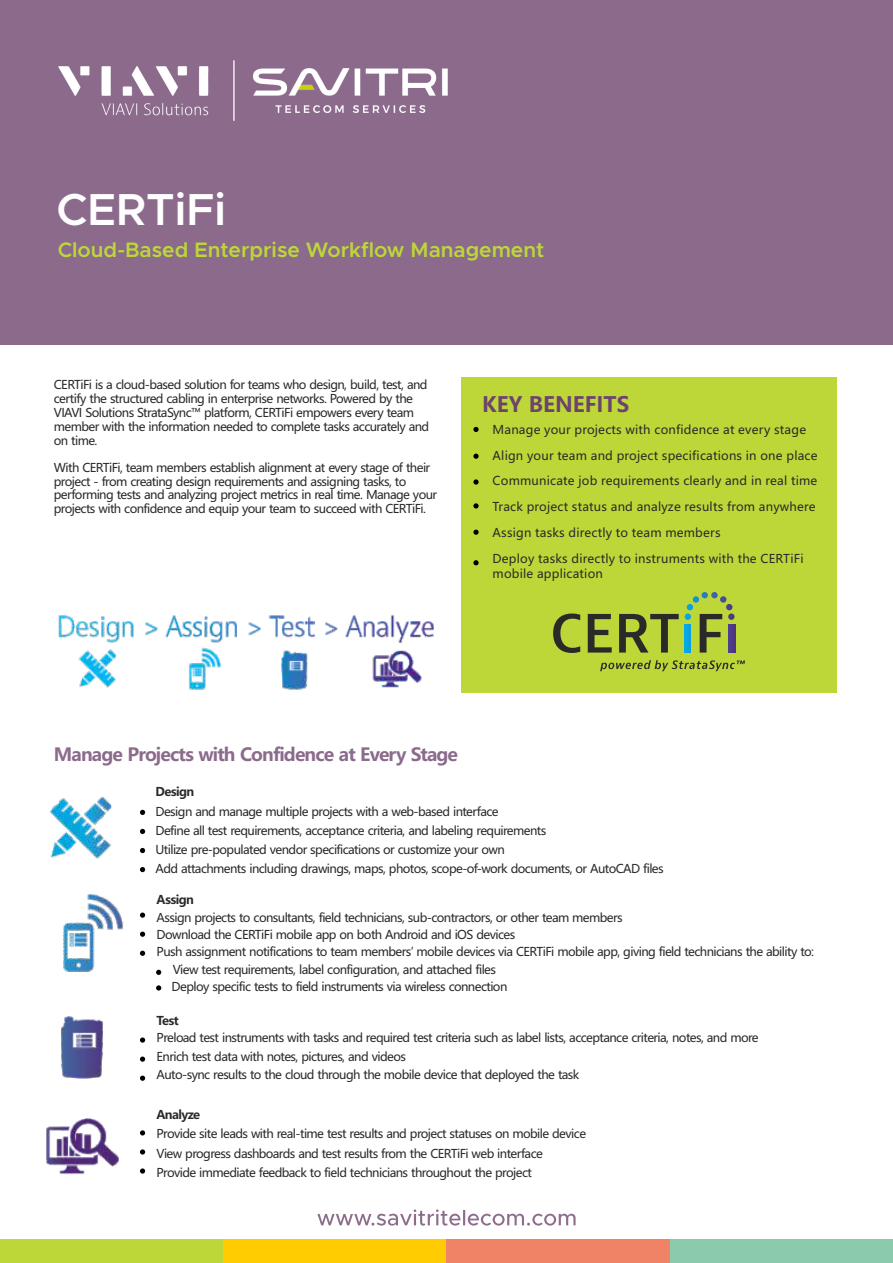
<style>
.page{position:relative;width:893px;height:1263px;background:#fff}
.page>*{position:absolute;margin:0;border:0;box-sizing:border-box;transform-origin:0 0}
.t1{font:600 45px "Metropolis";color:#fefefe}
.t2{font:600 21px "Metropolis";color:#bdd738}
.t3{font:700 21px "Microsoft Ya Hei UI";color:#6d436e}
.t4{font:700 18px "Microsoft Ya Hei UI";letter-spacing:-.05em;color:#8b6a8c}
.t5{font:12px/14px "Microsoft Ya Hei UI";letter-spacing:-.05em;color:#2b2a29}
.t6{font:12px/25.8px "Microsoft Ya Hei UI";letter-spacing:.015em;color:#2b2a29}
.t7{font:700 12px "Microsoft Ya Hei UI";letter-spacing:-.05em;color:#2b2a29}
</style>
<div class="page">
<div style="left:670px;top:1239px;width:223px;height:24px;background:#8ccaae"></div>
<div style="left:223px;top:1239px;width:223px;height:24px;background:#fecc00"></div>
<div style="left:446px;top:1239px;width:224px;height:24px;background:#f08365"></div>
<div style="left:0;top:1239px;width:223px;height:24px;background:#bdd738"></div>
<svg style="left:317px;top:1209px;width:259px;height:16px"></svg>
<div style="left:0;top:0;width:893px;height:344px;background:#8b6a8c"></div>
<div style="left:461px;top:377px;width:376px;height:316px;background:#bdd738"></div>
<svg style="left:473px;top:427px;width:6px;height:5px"></svg>
<svg style="left:473px;top:454px;width:6px;height:5px"></svg>
<svg style="left:473px;top:479px;width:6px;height:6px"></svg>
<svg style="left:473px;top:560px;width:6px;height:5px"></svg>
<img style="left:58px;top:615px;width:376px;height:75px">
<svg style="left:473px;top:503px;width:6px;height:5px"></svg>
<svg style="left:473px;top:530px;width:6px;height:5px"></svg>
<svg style="left:553px;top:613px;width:27px;height:40px"></svg>
<svg style="left:588px;top:614px;width:24px;height:38px"></svg>
<svg style="left:619px;top:614px;width:60px;height:38px"></svg>
<div style="left:684px;top:624px;width:7px;height:28px;background:#00ace9"></div>
<svg style="left:600px;top:660px;width:145px;height:11px"></svg>
<svg style="left:685px;top:592px;width:50px;height:60px"></svg>
<img style="left:49px;top:797px;width:63px;height:62px">
<img style="left:63px;top:894px;width:61px;height:78px">
<img style="left:61px;top:1016px;width:43px;height:63px">
<svg style="left:140px;top:810px;width:5px;height:5px"></svg>
<svg style="left:140px;top:829px;width:5px;height:5px"></svg>
<svg style="left:140px;top:848px;width:5px;height:5px"></svg>
<svg style="left:140px;top:867px;width:5px;height:5px"></svg>
<svg style="left:140px;top:912px;width:5px;height:6px"></svg>
<svg style="left:140px;top:931px;width:5px;height:6px"></svg>
<svg style="left:140px;top:951px;width:5px;height:5px"></svg>
<svg style="left:156px;top:970px;width:5px;height:5px"></svg>
<svg style="left:156px;top:985px;width:5px;height:5px"></svg>
<svg style="left:140px;top:1037px;width:5px;height:6px"></svg>
<svg style="left:140px;top:1056px;width:5px;height:6px"></svg>
<svg style="left:140px;top:1075px;width:5px;height:6px"></svg>
<img style="left:46px;top:1118px;width:73px;height:57px">
<svg style="left:140px;top:1130px;width:5px;height:5px"></svg>
<svg style="left:140px;top:1149px;width:5px;height:5px"></svg>
<svg style="left:140px;top:1168px;width:5px;height:5px"></svg>
<img style="left:59px;top:60px;width:388px;height:61px">
<h1 class="t1" style="left:56px;top:189px;width:171px">CERTiFi</h1>
<h2 class="t2" style="left:58px;top:240px;width:488px">Cloud-Based Enterprise Workflow Management</h2>
<p class="t5" style="left:54px;top:379px;width:377px">CERTiFi is a cloud-based solution for teams who design, build, test, and certify the structured cabling in enterprise networks. Powered by the VIAVI Solutions StrataSync™ platform, CERTiFi empowers every team member with the information needed to complete tasks accurately and on time.</p>
<p class="t5" style="left:54px;top:461px;width:385px">With CERTiFi, team members establish alignment at every stage of their project - from creating design requirements and assigning tasks, to performing tests and analyzing project metrics in real time. Manage your projects with confidence and equip your team to succeed with CERTiFi.</p>
<h2 class="t3" style="left:482px;top:394px;width:149px">KEY BENEFITS</h2>
<p class="t6" style="left:493px;top:417px;width:326px">Manage your projects with confidence at every stage Align your team and project specifications in one place Communicate job requirements clearly and in real time Track project status and analyze results from anywhere Assign tasks directly to team members<br>Deploy tasks directly to instruments with the CERTiFi</p>
<p class="t6" style="left:493px;top:562px;width:112px">mobile application</p>
<h3 class="t4" style="left:54px;top:746px;width:406px">Manage Projects with Confidence at Every Stage</h3>
<p class="t7" style="left:156px;top:786px;width:40px">Design</p>
<p class="t5" style="left:156px;top:803px;width:510px;line-height:19px">Design and manage multiple projects with a web-based interface<br>Define all test requirements, acceptance criteria, and labeling requirements<br>Utilize pre-populated vendor specifications or customize your own<br>Add attachments including drawings, maps, photos, scope-of-work documents, or AutoCAD files</p>
<p class="t7" style="left:157px;top:894px;width:39px">Assign</p>
<p class="t5" style="left:157px;top:911px;width:468px">Assign projects to consultants, field technicians, sub-contractors, or other team members</p>
<p class="t5" style="left:157px;top:928px;width:360px">Download the CERTiFi mobile app on both Android and iOS devices</p>
<p class="t5" style="left:157px;top:946px;width:659px">Push assignment notifications to team members’ mobile devices via CERTiFi mobile app, giving field technicians the ability to:</p>
<p class="t5" style="left:173px;top:963px;width:325px">View test requirements, label configuration, and attached files</p>
<p class="t5" style="left:172px;top:981px;width:337px">Deploy specific tests to field instruments via wireless connection</p>
<p class="t7" style="left:156px;top:1015px;width:24px">Test</p>
<p class="t5" style="left:157px;top:1030px;width:604px;line-height:18.6px">Preload test instruments with tasks and required test criteria such as label lists, acceptance criteria, notes, and more<br>Enrich test data with notes, pictures, and videos<br>Auto-sync results to the cloud through the mobile device that deployed the task</p>
<p class="t7" style="left:156px;top:1109px;width:45px">Analyze</p>
<p class="t5" style="left:156px;top:1125px;width:431px;line-height:19.5px">Provide site leads with real-time test results and project statuses on mobile device<br>View progress dashboards and test results from the CERTiFi web interface<br>Provide immediate feedback to field technicians throughout the project</p>
</div>
